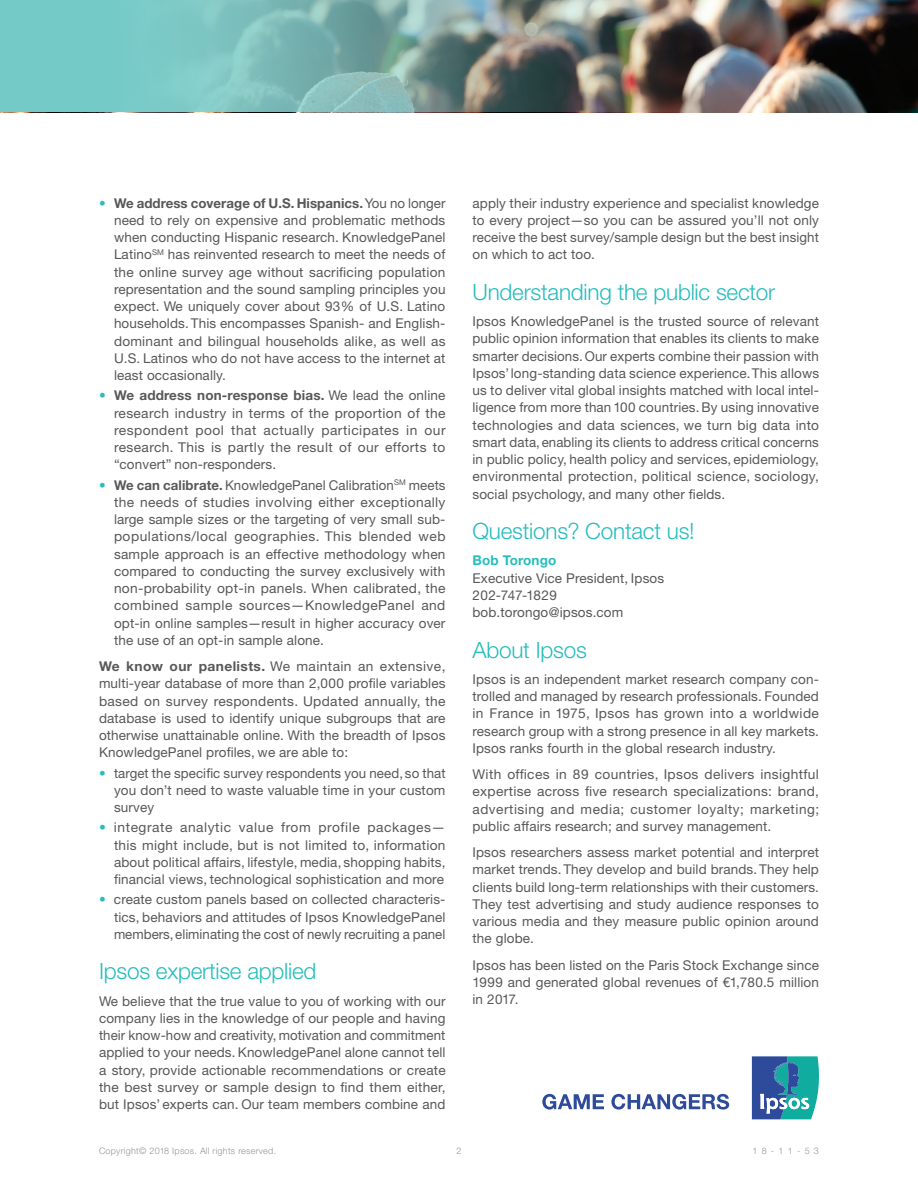
<style>
.page{position:relative;width:918px;height:1188px;background:#fff}
.page>*{position:absolute;margin:0;border:0;box-sizing:border-box;transform-origin:0 0}
.Sub_1{font:300 22.5px "Helvetica Neue LT Std";letter-spacing:-.01em;color:#26bdbc}
.Text_justified{font:13.5px/17.2px "Helvetica Neue LT Std";letter-spacing:.01em;color:#57585a;text-align:justify}
.Text_bulleted_2_befo{font:13.5px/17.2px "Helvetica Neue LT Std";letter-spacing:.01em;color:#57585a;text-align:justify}
.Text_flush_left_6_be{font:13.5px/17.2px "Helvetica Neue LT Std";letter-spacing:.01em;color:#57585a}
.t1{font:300 9px "Helvetica Neue LT Std";letter-spacing:.03em;color:#939598}
.s1{color:#26bdbc}
.s2{font-weight:700}
.s3{font-weight:700;color:#26bdbc}
</style>
<div class="page">
<img style="left:748px;top:0;width:170px;height:112px">
<img style="left:0;top:0;width:748px;height:112px">
<svg style="left:542px;top:1094px;width:187px;height:16px"></svg>
<svg style="left:752px;top:1056px;width:67px;height:63px"></svg>
<p class="Text_bulleted_2_befo" style="left:114px;top:194px;width:333px;text-indent:-15px"><span class="s1">•</span> <span class="s2">We address coverage of U.S. Hispanics.</span> You no longer need to rely on expensive and problematic methods when conducting Hispanic research. KnowledgePanel Latino<sup>SM</sup> has reinvented research to meet the needs of the online survey age without sacrificing population representation and the sound sampling principles you expect. We uniquely cover about 93% of U.S. Latino households. This encompasses Spanish- and English&shy;dominant and bilingual households alike, as well as U.S. Latinos who do not have access to the internet at least occasionally.</p>
<p class="Text_bulleted_2_befo" style="left:114px;top:387px;width:333px;text-indent:-15px"><span class="s1">•</span> <span class="s2">We address non-response bias.</span> We lead the online research industry in terms of the proportion of the respondent pool that actually participates in our research. This is partly the result of our efforts to “convert” non-responders.</p>
<p class="Text_bulleted_2_befo" style="left:114px;top:476px;width:333px;text-indent:-15px"><span class="s1">•</span> <span class="s2">We can calibrate.</span> KnowledgePanel Calibration<sup>SM</sup> meets the needs of studies involving either exceptionally large sample sizes or the targeting of very small sub&shy;populations/local geographies. This blended web sample approach is an effective methodology when compared to conducting the survey exclusively with non-probability opt-in panels. When calibrated, the combined sample sources—KnowledgePanel and opt-in online samples—result in higher accuracy over the use of an opt-in sample alone.</p>
<p class="Text_justified" style="left:99px;top:658px;width:348px"><span class="s2">We know our panelists.</span> We maintain an extensive, multi-year database of more than 2,000 profile variables based on survey respondents. Updated annually, the database is used to identify unique subgroups that are otherwise unattainable online. With the breadth of Ipsos KnowledgePanel profiles, we are able to:</p>
<p class="Text_bulleted_2_befo" style="left:114px;top:764px;width:333px;text-indent:-15px"><span class="s1">•</span> target the specific survey respondents you need, so that you don’t need to waste valuable time in your custom survey</p>
<p class="Text_bulleted_2_befo" style="left:114px;top:819px;width:333px;text-indent:-15px"><span class="s1">•</span> integrate analytic value from profile packages— this might include, but is not limited to, information about political affairs, lifestyle, media, shopping habits, financial views, technological sophistication and more</p>
<p class="Text_bulleted_2_befo" style="left:114px;top:891px;width:333px;text-indent:-15px"><span class="s1">•</span> create custom panels based on collected characteris&shy;tics, behaviors and attitudes of Ipsos KnowledgePanel members, eliminating the cost of newly recruiting a panel</p>
<p class="Sub_1" style="left:99px;top:958px;width:219px">Ipsos expertise applied</p>
<p class="Text_justified" style="left:99px;top:992px;width:348px">We believe that the true value to you of working with our company lies in the knowledge of our people and having their know-how and creativity, motivation and commitment applied to your needs. KnowledgePanel alone cannot tell a story, provide actionable recommendations or create the best survey or sample design to find them either, but Ipsos’ experts can. Our team members combine and</p>
<p class="Text_justified" style="left:472px;top:194px;width:348px">apply their industry experience and specialist knowledge to every project—so you can be assured you’ll not only receive the best survey/sample design but the best insight on which to act too.</p>
<p class="Sub_1" style="left:472px;top:278px;width:304px">Understanding the public sector</p>
<p class="Text_justified" style="left:472px;top:313px;width:348px">Ipsos KnowledgePanel is the trusted source of relevant public opinion information that enables its clients to make smarter decisions. Our experts combine their passion with Ipsos’ long-standing data science experience. This allows us to deliver vital global insights matched with local intel&shy;ligence from more than 100 countries. By using innovative technologies and data sciences, we turn big data into smart data, enabling its clients to address critical concerns in public policy, health policy and services, epidemiology, environmental protection, political science, sociology, social psychology, and many other fields.</p>
<p class="Sub_1" style="left:472px;top:517px;width:224px">Questions? Contact us!</p>
<p class="Text_flush_left_6_be" style="left:472px;top:552px;width:193px"><span class="s3">Bob Torongo<br></span>Executive Vice President, Ipsos<br>202-747-1829 bob.torongo@ipsos.com</p>
<p class="Sub_1" style="left:472px;top:636px;width:116px">About Ipsos</p>
<p class="Text_justified" style="left:472px;top:670px;width:348px">Ipsos is an independent market research company con&shy;trolled and managed by research professionals. Founded in France in 1975, Ipsos has grown into a worldwide research group with a strong presence in all key markets.<br>Ipsos ranks fourth in the global research industry.</p>
<p class="Text_justified" style="left:472px;top:766px;width:348px">With offices in 89 countries, Ipsos delivers insightful expertise across five research specializations: brand, advertising and media; customer loyalty; marketing; public affairs research; and survey management.</p>
<p class="Text_justified" style="left:472px;top:844px;width:348px">Ipsos researchers assess market potential and interpret market trends. They develop and build brands. They help clients build long-term relationships with their customers.<br>They test advertising and study audience responses to various media and they measure public opinion around the globe.</p>
<p class="Text_justified" style="left:472px;top:956px;width:348px">Ipsos has been listed on the Paris Stock Exchange since 1999 and generated global revenues of €1,780.5 million in 2017.</p>
<p class="t1" style="left:99px;top:1145px;width:179px">Copyright© 2018 Ipsos. All rights reserved.</p>
<p class="t1" style="left:456px;top:1145px;width:7px">2</p>
<p class="t1" style="left:752px;top:1145px;width:68px">18-11-53</p>
</div>
